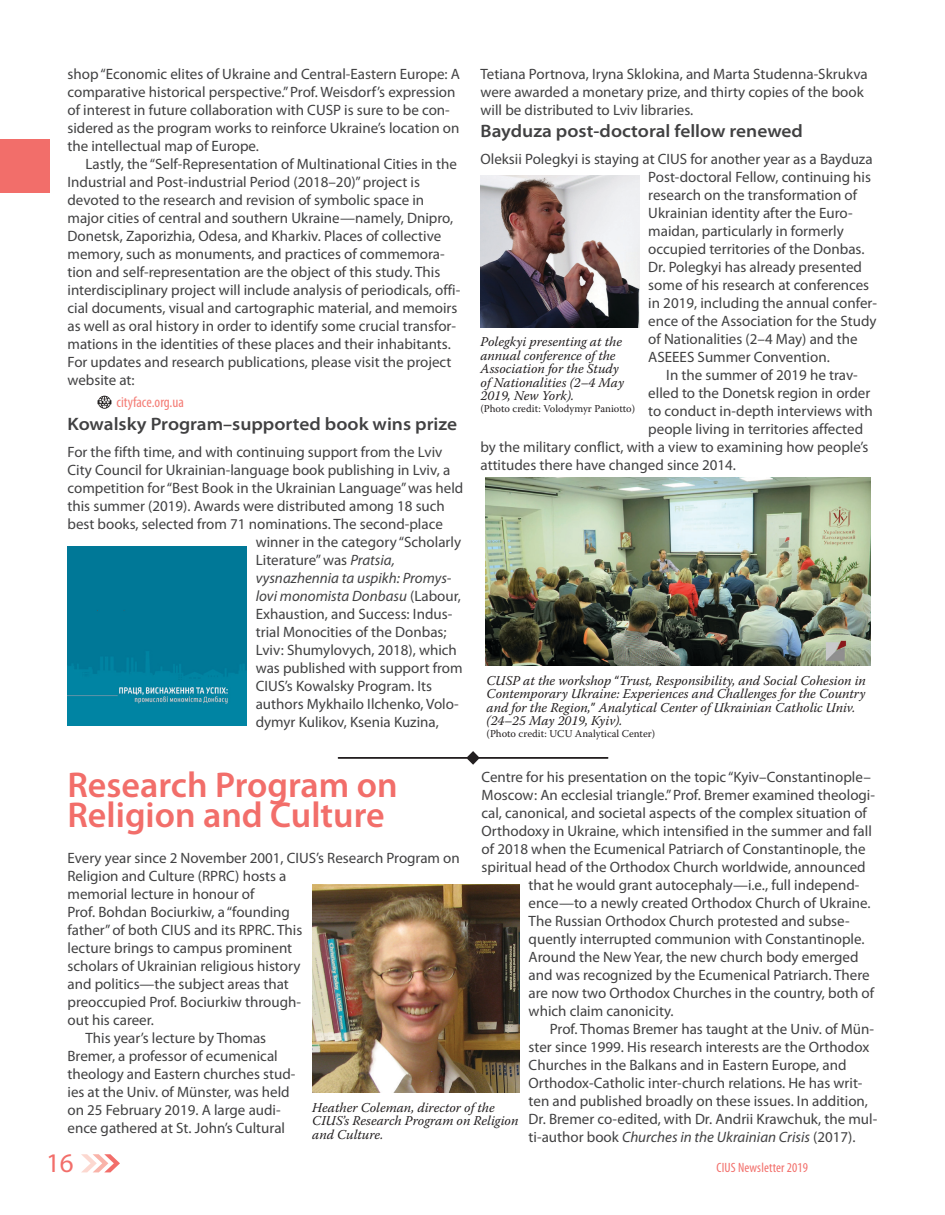
<style>
.page{position:relative;width:945px;height:1215px;background:#fff}
.page>*{position:absolute;margin:0;border:0;box-sizing:border-box;transform-origin:0 0}
.NL-Section_Title{font:600 36px/30px "Myriad Pro";color:#f26e6a}
.t1{font:27px "Myriad Pro";color:#f26e6a}
.NL-Main-Subtitle_2{font:600 semi-expanded 18px "Myriad Pro";color:#414142}
.NL-Body-main{font:15px/18px "Myriad Pro";color:#414142}
.NL-Body-main-1st_par{font:15px/18px "Myriad Pro";color:#414142}
.NL-Body-main-1st_par-2{font:italic 15px "Myriad Pro";color:#414142}
.NL-Body-Pictograms-L{font:condensed 15px "Myriad Pro";color:#f47d76}
.NL-Photo_Cutlines-Le{font:italic 13.5px/13.5px "Warnock Pro";color:#231f20}
.t2{font:condensed 13.5px "Myriad Pro";letter-spacing:.01em;color:#f26e6a}
.NL-Photo_Cutlines-Cr{font:10.5px "Warnock Pro";color:#231f20}
.s1{font-style:italic}
.s2{font-style:normal}
.s3{font-family:"Myriad Pro";font-style:normal}
</style>
<div class="page">
<svg style="left:81px;top:1154px;width:39px;height:18px"></svg>
<div style="left:0;top:140px;width:50px;height:54px;background:#f26e6a"></div>
<svg style="left:98px;top:396px;width:13px;height:13px"></svg>
<img style="left:481px;top:175px;width:158px;height:153px">
<img style="left:68px;top:546px;width:179px;height:180px">
<img style="left:486px;top:478px;width:385px;height:187px">
<svg style="left:338px;top:751px;width:270px;height:14px"></svg>
<img style="left:312px;top:884px;width:208px;height:208px">
<p class="NL-Body-main" style="left:68px;top:65px;width:394px">shop “Economic elites of Ukraine and Central-Eastern Europe: A comparative historical perspective.” Prof. Weisdorf’s expression of interest in future collaboration with CUSP is sure to be con&shy;sidered as the program works to reinforce Ukraine’s location on the intellectual map of Europe.</p>
<p class="NL-Body-main" style="left:68px;top:155px;width:394px;text-indent:18px">Lastly, the “Self-Representation of Multinational Cities in the Industrial and Post-industrial Period (2018–20)” project is devoted to the research and revision of symbolic space in major cities of central and southern Ukraine—namely, Dnipro, Donetsk, Zaporizhia, Odesa, and Kharkiv. Places of collective memory, such as monuments, and practices of commemora&shy;tion and self-representation are the object of this study. This interdisciplinary project will include analysis of periodicals, offi&shy;cial documents, visual and cartographic material, and memoirs as well as oral history in order to identify some crucial transfor&shy;mations in the identities of these places and their inhabitants.<br>For updates and research publications, please visit the project website at:</p>
<p class="NL-Body-Pictograms-L" style="left:117px;top:393px;width:69px">cityface.org.ua</p>
<p class="NL-Main-Subtitle_2" style="left:68px;top:412px;width:391px">Kowalsky Program–supported book wins prize</p>
<p class="NL-Body-main-1st_par" style="left:68px;top:443px;width:377px">For the fifth time, and with continuing support from the Lviv</p>
<p class="NL-Body-main-1st_par" style="left:68px;top:461px;width:384px">City Council for Ukrainian-language book publishing in Lviv, a</p>
<p class="NL-Body-main-1st_par" style="left:68px;top:479px;width:397px">competition for “Best Book in the Ukrainian Language” was held</p>
<p class="NL-Body-main-1st_par" style="left:68px;top:497px;width:379px">this summer (2019). Awards were distributed among 18 such</p>
<p class="NL-Body-main-1st_par" style="left:68px;top:515px;width:377px">best books, selected from 71 nominations. The second-place</p>
<p class="NL-Body-main-1st_par" style="left:256px;top:533px;width:207px">winner in the category “Scholarly</p>
<p class="NL-Body-main-1st_par" style="left:256px;top:551px;width:141px">Literature” was <span class="s1">Pratsia,</span></p>
<p class="NL-Body-main-1st_par-2" style="left:256px;top:570px;width:197px">vysnazhennia ta uspikh: Promys-</p>
<p class="NL-Body-main-1st_par-2" style="left:256px;top:588px;width:207px">lovi monomista Donbasu <span class="s2">(Labour,</span></p>
<p class="NL-Body-main-1st_par" style="left:256px;top:605px;width:198px">Exhaustion, and Success: Indus-</p>
<p class="NL-Body-main-1st_par" style="left:256px;top:623px;width:192px">trial Monocities of the Donbas;</p>
<p class="NL-Body-main-1st_par" style="left:256px;top:641px;width:203px">Lviv: Shumylovych, 2018), which</p>
<p class="NL-Body-main-1st_par" style="left:256px;top:659px;width:208px">was published with support from</p>
<p class="NL-Body-main-1st_par" style="left:256px;top:677px;width:178px">CIUS’s Kowalsky Program. Its</p>
<p class="NL-Body-main-1st_par" style="left:256px;top:695px;width:205px">authors Mykhailo Ilchenko, Volo-</p>
<p class="NL-Body-main-1st_par" style="left:256px;top:713px;width:185px">dymyr Kulikov, Ksenia Kuzina,</p>
<p class="NL-Body-main-1st_par" style="left:481px;top:65px;width:389px">Tetiana Portnova, Iryna Sklokina, and Marta Studenna-Skrukva were awarded a monetary prize, and thirty copies of the book will be distributed to Lviv libraries.</p>
<p class="NL-Main-Subtitle_2" style="left:481px;top:120px;width:324px">Bayduza post-doctoral fellow renewed</p>
<p class="NL-Body-main-1st_par" style="left:648px;top:151px;width:230px;text-indent:-168px">Oleksii Polegkyi is staying at CIUS for another year as a Bayduza Post-doctoral Fellow, continuing his research on the transformation of Ukrainian identity after the Euro&shy;maidan, particularly in formerly occupied territories of the Donbas.<br>Dr. Polegkyi has already presented some of his research at conferences in 2019, including the annual confer&shy;ence of the Association for the Study of Nationalities (2–4 May) and the ASEEES Summer Convention.</p>
<p class="NL-Body-main" style="left:666px;top:367px;width:193px">In the summer of 2019 he trav-</p>
<p class="NL-Body-main" style="left:648px;top:385px;width:223px">elled to the Donetsk region in order</p>
<p class="NL-Body-main" style="left:648px;top:403px;width:226px">to conduct in-depth interviews with</p>
<p class="NL-Body-main" style="left:648px;top:421px;width:216px">people living in territories affected</p>
<p class="NL-Body-main" style="left:481px;top:439px;width:389px">by the military conflict, with a view to examining how people’s</p>
<p class="NL-Body-main" style="left:481px;top:457px;width:257px">attitudes there have changed since 2014.</p>
<p class="NL-Photo_Cutlines-Le" style="left:481px;top:335px;width:145px">Polegkyi presenting at the annual conference of the<br>Association for the Study of Nationalities (2–4 May<br>2019, New York).</p>
<p class="NL-Photo_Cutlines-Cr" style="left:481px;top:403px;width:156px">(Photo credit: Volodymyr Paniotto)</p>
<p class="NL-Photo_Cutlines-Le" style="left:487px;top:673px;width:381px">CUSP at the workshop <span class="s3">“</span>Trust, Responsibility, and Social Cohesion in Contemporary Ukraine: Experiences and Challenges for the Country and for the Region,<span class="s3">”</span> Analytical Center of Ukrainian Catholic Univ. (24–25 May 2019, Kyiv).</p>
<p class="NL-Photo_Cutlines-Cr" style="left:487px;top:728px;width:170px">(Photo credit: UCU Analytical Center)</p>
<p class="NL-Body-main" style="left:482px;top:768px;width:391px">Centre for his presentation on the topic “Kyiv–Constantinople–</p>
<p class="NL-Body-main" style="left:482px;top:786px;width:395px">Moscow: An ecclesial triangle.” Prof. Bremer examined theologi-</p>
<p class="NL-Body-main" style="left:482px;top:804px;width:387px">cal, canonical, and societal aspects of the complex situation of</p>
<p class="NL-Body-main" style="left:482px;top:822px;width:392px">Orthodoxy in Ukraine, which intensified in the summer and fall</p>
<p class="NL-Body-main" style="left:482px;top:840px;width:386px">of 2018 when the Ecumenical Patriarch of Constantinople, the</p>
<p class="NL-Body-main" style="left:482px;top:858px;width:386px">spiritual head of the Orthodox Church worldwide, announced</p>
<p class="NL-Body-main" style="left:529px;top:876px;width:332px">that he would grant autocephaly—i.e., full independ-</p>
<p class="NL-Body-main" style="left:529px;top:894px;width:344px">ence—to a newly created Orthodox Church of Ukraine.</p>
<p class="NL-Body-main" style="left:529px;top:912px;width:323px">The Russian Orthodox Church protested and subse-</p>
<p class="NL-Body-main" style="left:529px;top:930px;width:337px">quently interrupted communion with Constantinople.</p>
<p class="NL-Body-main" style="left:529px;top:948px;width:331px">Around the New Year, the new church body emerged</p>
<p class="NL-Body-main" style="left:529px;top:966px;width:343px">and was recognized by the Ecumenical Patriarch. There</p>
<p class="NL-Body-main" style="left:529px;top:984px;width:347px">are now two Orthodox Churches in the country, both of</p>
<p class="NL-Body-main" style="left:529px;top:1002px;width:147px">which claim canonicity.</p>
<p class="NL-Body-main" style="left:529px;top:1020px;width:350px;text-indent:21px">Prof. Thomas Bremer has taught at the Univ. of Mün&shy;ster since 1999. His research interests are the Orthodox Churches in the Balkans and in Eastern Europe, and Orthodox-Catholic inter-church relations. He has writ&shy;ten and published broadly on these issues. In addition, Dr. Bremer co-edited, with Dr. Andrii Krawchuk, the mul&shy;ti-author book <span class="s1">Churches in the Ukrainian Crisis</span> (2017).</p>
<p class="NL-Section_Title" style="left:68px;top:771px;width:332px">Research Program on<br>Religion and Culture</p>
<p class="NL-Body-main-1st_par" style="left:68px;top:850px;width:394px">Every year since 2 November 2001, CIUS’s Research Program on Religion and Culture (RPRC) hosts a<br>memorial lecture in honour of<br>Prof. Bohdan Bociurkiw, a “founding<br>father” of both CIUS and its RPRC. This<br>lecture brings to campus prominent<br>scholars of Ukrainian religious history<br>and politics—the subject areas that<br>preoccupied Prof. Bociurkiw through-<br>out his career.</p>
<p class="NL-Body-main" style="left:68px;top:1030px;width:230px;text-indent:18px">This year’s lecture by Thomas Bremer, a professor of ecumenical theology and Eastern churches stud&shy;ies at the Univ. of Münster, was held on 25 February 2019. A large audi&shy;ence gathered at St. John’s Cultural</p>
<p class="NL-Photo_Cutlines-Le" style="left:312px;top:1100px;width:208px">Heather Coleman, director of the<br>CIUS’s Research Program on Religion and Culture.</p>
<h2 class="t1" style="left:46px;top:1149px;width:29px">16</h2>
<p class="t2" style="left:717px;top:1160px;width:93px">CIUS Newsletter 2019</p>
</div>
